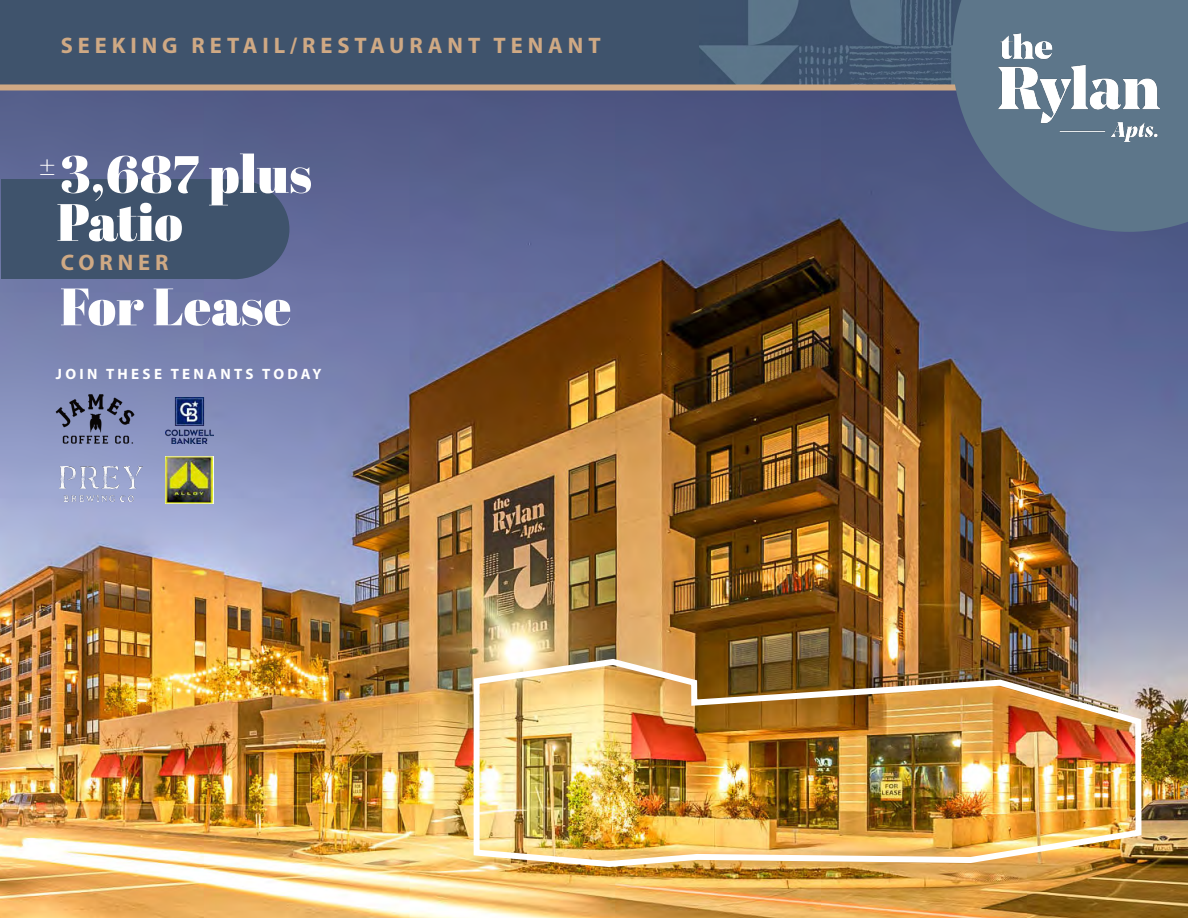
<style>
.page{position:relative;width:1188px;height:918px;background:#fff}
.page>*{position:absolute;margin:0;border:0;box-sizing:border-box;transform-origin:0 0}
.t1{font:900 52.5px "Abril Display";letter-spacing:.01em;color:#fff}
.t2{font:700 22.5px "Myriad Pro";letter-spacing:.22em;color:#cfa984}
.t3{font:700 15px "Myriad Pro";letter-spacing:.22em;color:#fff}
</style>
<div class="page">
<img style="left:0;top:90px;width:1188px;height:828px">
<img style="left:470px;top:656px;width:675px;height:214px">
<div style="left:0;top:0;width:1188px;height:88px;background:#3f536c"></div>
<img style="left:700px;top:0;width:253px;height:84px">
<div style="left:0;top:84px;width:970px;height:6px;background:#cfa984"></div>
<svg style="left:953px;top:0;width:235px;height:232px;background:#5a7088"></svg>
<img style="left:998px;top:34px;width:161px;height:108px">
<div style="left:179px;top:179px;width:110px;height:100px;background:#3f536c;border-radius:50%"></div>
<div style="left:1px;top:180px;width:232px;height:99px;background:#3f536c"></div>
<img style="left:60px;top:467px;width:82px;height:35px">
<img style="left:53px;top:391px;width:85px;height:53px">
<img style="left:166px;top:457px;width:47px;height:46px">
<img style="left:166px;top:398px;width:47px;height:46px">
<p class="t2" style="left:61px;top:30px;width:542px">SEEKING RETAIL/RESTAURANT TENANT</p>
<p class="t1" style="left:39px;top:137px;width:274px"><sup>±</sup> 3,687 plus</p>
<p class="t1" style="left:57px;top:185px;width:127px">Patio</p>
<p class="t2" style="left:61px;top:248px;width:109px">CORNER</p>
<p class="t1" style="left:60px;top:270px;width:232px">For Lease</p>
<p class="t3" style="left:56px;top:365px;width:267px">JOIN THESE TENANTS TODAY</p>
</div>
